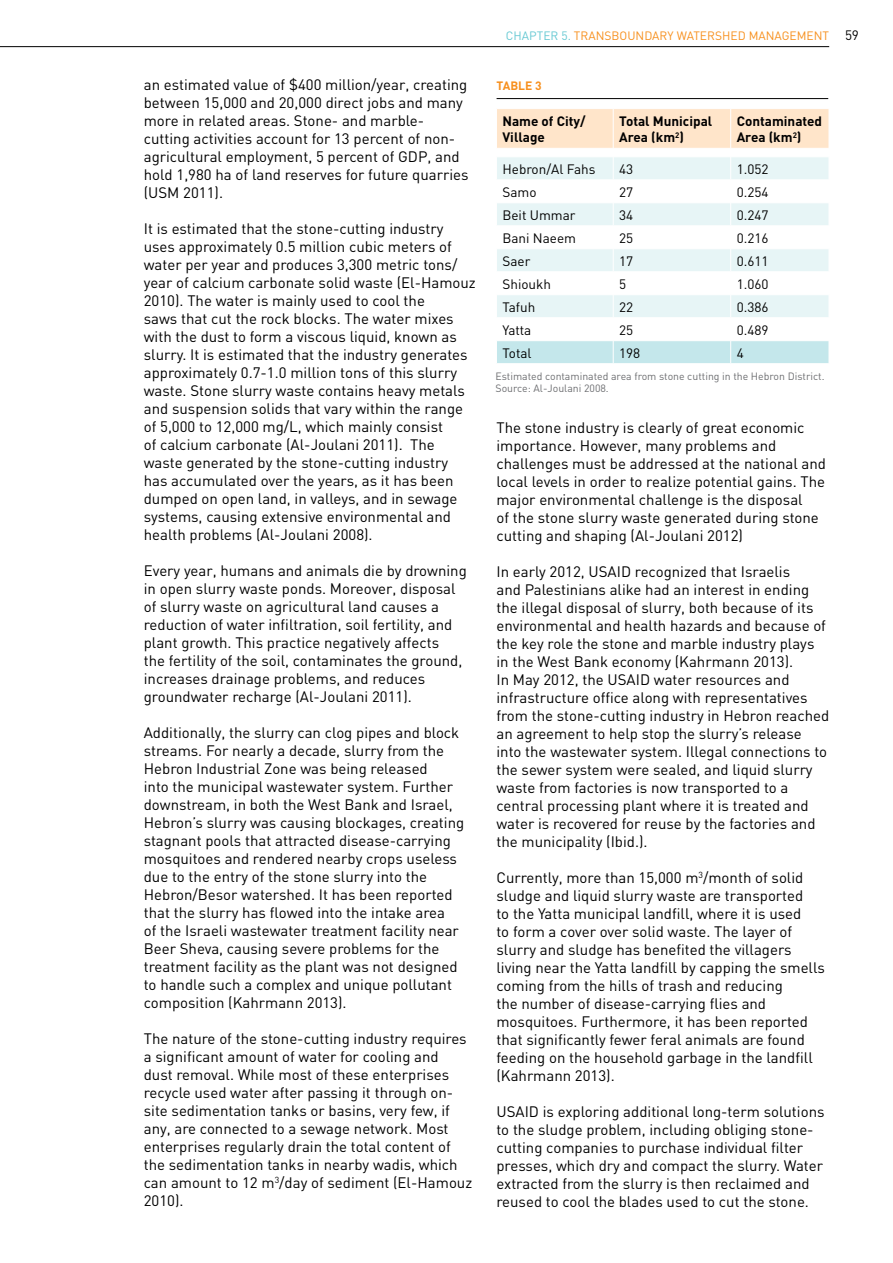
<style>
.page{position:relative;width:893px;height:1263px;background:#fff}
.page>*{position:absolute;margin:0;border:0;box-sizing:border-box;transform-origin:0 0}
.t1{font:15px/18px "DIN";color:#000}
.t2{font:13.5px "DIN";color:#000}
.t3{font:700 13.5px/16.5px "DIN";color:#000}
.t4{font:12px "DIN";color:#f7901e}
.t5{font:700 12px "DIN";color:#f7901e}
.t6{font:10.5px/12px "DIN";color:#6d6e71}
.s1{color:#67c9d3}
</style>
<div class="page">
<hr style="left:0;top:46px;width:829px;height:1px;background:#000">
<svg style="left:497px;top:109px;width:332px;height:254px"></svg>
<hr style="left:497px;top:98px;width:331px;height:1px;background:#000">
<p class="t1" style="left:144px;top:75px;width:326px">an estimated value of $400 million/year, creating between 15,000 and 20,000 direct jobs and many more in related areas. Stone- and marble&shy;cutting activities account for 13 percent of non&shy;agricultural employment, 5 percent of GDP, and hold 1,980 ha of land reserves for future quarries (USM 2011).</p>
<p class="t1" style="left:144px;top:219px;width:334px">It is estimated that the stone-cutting industry uses approximately 0.5 million cubic meters of water per year and produces 3,300 metric tons/ year of calcium carbonate solid waste (El-Hamouz 2010). The water is mainly used to cool the<br>saws that cut the rock blocks. The water mixes with the dust to form a viscous liquid, known as slurry. It is estimated that the industry generates approximately 0.7-1.0 million tons of this slurry waste. Stone slurry waste contains heavy metals and suspension solids that vary within the range of 5,000 to 12,000 mg/L, which mainly consist<br>of calcium carbonate (Al-Joulani 2011). The waste generated by the stone-cutting industry<br>has accumulated over the years, as it has been dumped on open land, in valleys, and in sewage systems, causing extensive environmental and health problems (Al-Joulani 2008).</p>
<p class="t1" style="left:144px;top:561px;width:325px">Every year, humans and animals die by drowning in open slurry waste ponds. Moreover, disposal of slurry waste on agricultural land causes a reduction of water infiltration, soil fertility, and plant growth. This practice negatively affects<br>the fertility of the soil, contaminates the ground, increases drainage problems, and reduces groundwater recharge (Al-Joulani 2011).</p>
<p class="t1" style="left:144px;top:723px;width:322px">Additionally, the slurry can clog pipes and block streams. For nearly a decade, slurry from the Hebron Industrial Zone was being released<br>into the municipal wastewater system. Further downstream, in both the West Bank and Israel, Hebron’s slurry was causing blockages, creating stagnant pools that attracted disease-carrying mosquitoes and rendered nearby crops useless due to the entry of the stone slurry into the Hebron/Besor watershed. It has been reported that the slurry has flowed into the intake area<br>of the Israeli wastewater treatment facility near Beer Sheva, causing severe problems for the treatment facility as the plant was not designed to handle such a complex and unique pollutant composition (Kahrmann 2013).</p>
<p class="t1" style="left:144px;top:1029px;width:330px">The nature of the stone-cutting industry requires a significant amount of water for cooling and<br>dust removal. While most of these enterprises recycle used water after passing it through on&shy;site sedimentation tanks or basins, very few, if any, are connected to a sewage network. Most enterprises regularly drain the total content of the sedimentation tanks in nearby wadis, which can amount to 12 m<sup>3</sup>/day of sediment (El-Hamouz 2010).</p>
<p class="t4" style="left:506px;top:28px;width:218px"><span class="s1">CHAPTER 5.</span> Transbou ndary Watershed</p>
<p class="t4" style="left:749px;top:28px;width:50px">Manageme</p>
<p class="t4" style="left:814px;top:28px;width:14px">nt</p>
<p class="t5" style="left:497px;top:78px;width:47px">TABLE 3</p>
<p class="t3" style="left:502px;top:112px;width:85px">Name of City/<br>Village</p>
<p class="t3" style="left:619px;top:112px;width:95px">Total Municipal<br>Area (km<sup>2</sup>)</p>
<p class="t3" style="left:737px;top:112px;width:87px">Contaminated<br>Area (km<sup>2</sup>)</p>
<p class="t2" style="left:502px;top:160px;width:94px">Hebron/Al Fahs</p>
<p class="t2" style="left:619px;top:160px;width:16px">43</p>
<p class="t2" style="left:737px;top:160px;width:33px">1.052</p>
<p class="t2" style="left:502px;top:183px;width:36px">Samo</p>
<p class="t2" style="left:619px;top:183px;width:16px">27</p>
<p class="t2" style="left:737px;top:183px;width:33px">0.254</p>
<p class="t2" style="left:502px;top:206px;width:75px">Beit Ummar</p>
<p class="t2" style="left:619px;top:206px;width:16px">34</p>
<p class="t2" style="left:737px;top:206px;width:33px">0.247</p>
<p class="t2" style="left:502px;top:229px;width:75px">Bani Naeem</p>
<p class="t2" style="left:619px;top:229px;width:16px">25</p>
<p class="t2" style="left:737px;top:229px;width:33px">0.216</p>
<p class="t2" style="left:502px;top:252px;width:29px">Saer</p>
<p class="t2" style="left:619px;top:252px;width:16px">17</p>
<p class="t2" style="left:737px;top:252px;width:33px">0.611</p>
<p class="t2" style="left:502px;top:275px;width:50px">Shioukh</p>
<p class="t2" style="left:619px;top:275px;width:9px">5</p>
<p class="t2" style="left:737px;top:275px;width:33px">1.060</p>
<p class="t2" style="left:502px;top:298px;width:34px">Tafuh</p>
<p class="t2" style="left:619px;top:298px;width:16px">22</p>
<p class="t2" style="left:737px;top:298px;width:33px">0.386</p>
<p class="t2" style="left:502px;top:321px;width:30px">Yatta</p>
<p class="t2" style="left:619px;top:321px;width:16px">25</p>
<p class="t2" style="left:737px;top:321px;width:33px">0.489</p>
<p class="t2" style="left:502px;top:344px;width:31px">Total</p>
<p class="t2" style="left:619px;top:344px;width:23px">198</p>
<p class="t2" style="left:737px;top:344px;width:9px">4</p>
<p class="t6" style="left:495px;top:370px;width:331px">Estimated contaminated area from stone cutting in the Hebron District.<br>Source: Al-Joulani 2008.</p>
<p class="t1" style="left:496px;top:418px;width:331px">The stone industry is clearly of great economic importance. However, many problems and challenges must be addressed at the national and local levels in order to realize potential gains. The major environmental challenge is the disposal<br>of the stone slurry waste generated during stone cutting and shaping (Al-Joulani 2012)</p>
<p class="t1" style="left:496px;top:562px;width:334px">In early 2012, USAID recognized that Israelis<br>and Palestinians alike had an interest in ending the illegal disposal of slurry, both because of its environmental and health hazards and because of the key role the stone and marble industry plays in the West Bank economy (Kahrmann 2013).<br>In May 2012, the USAID water resources and infrastructure office along with representatives from the stone-cutting industry in Hebron reached an agreement to help stop the slurry’s release into the wastewater system. Illegal connections to the sewer system were sealed, and liquid slurry waste from factories is now transported to a central processing plant where it is treated and water is recovered for reuse by the factories and the municipality (Ibid.).</p>
<p class="t1" style="left:496px;top:868px;width:330px">Currently, more than 15,000 m<sup>3</sup>/month of solid sludge and liquid slurry waste are transported<br>to the Yatta municipal landfill, where it is used<br>to form a cover over solid waste. The layer of slurry and sludge has benefited the villagers living near the Yatta landfill by capping the smells coming from the hills of trash and reducing<br>the number of disease-carrying flies and mosquitoes. Furthermore, it has been reported that significantly fewer feral animals are found feeding on the household garbage in the landfill (Kahrmann 2013).</p>
<p class="t1" style="left:496px;top:1102px;width:330px">USAID is exploring additional long-term solutions to the sludge problem, including obliging stone&shy;cutting companies to purchase individual filter presses, which dry and compact the slurry. Water extracted from the slurry is then reclaimed and reused to cool the blades used to cut the stone.</p>
<p class="t2" style="left:845px;top:26px;width:15px">59</p>
</div>
